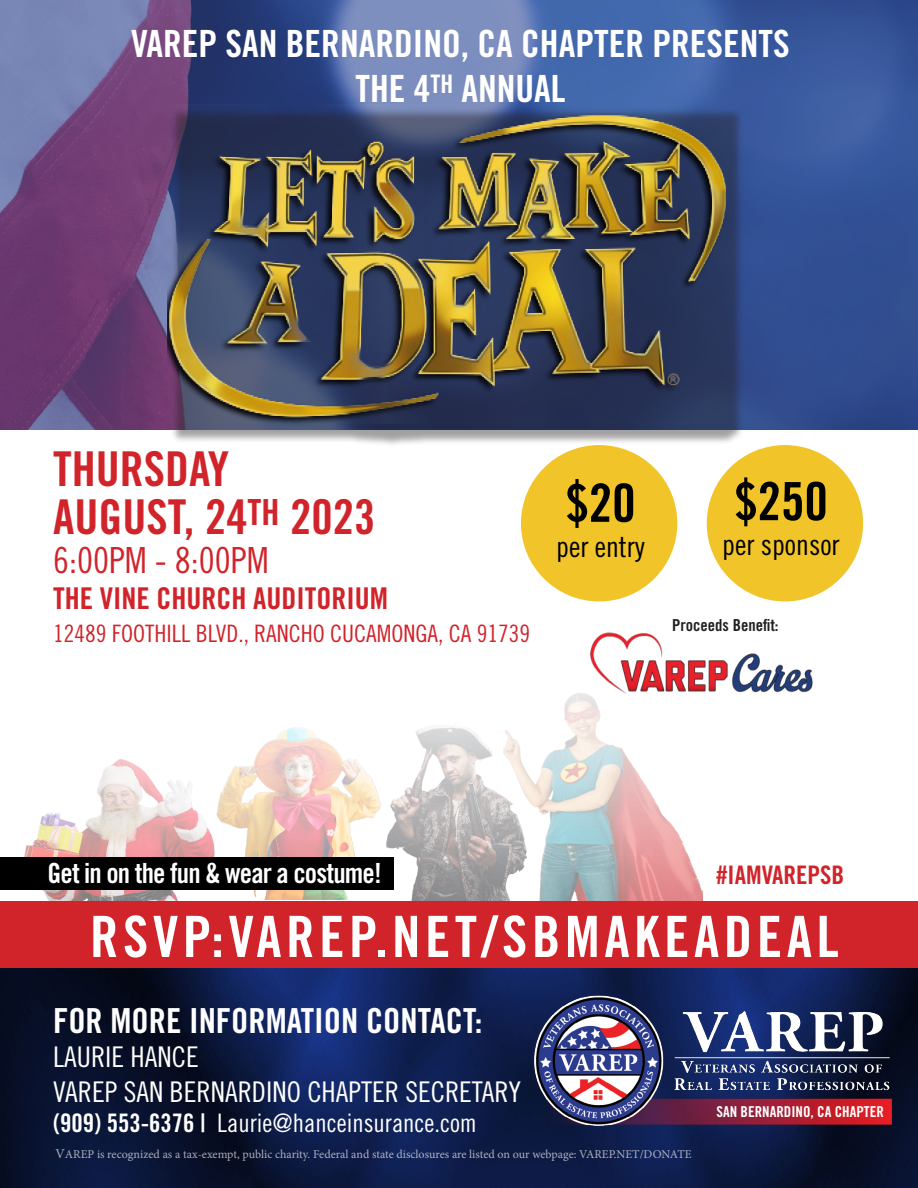
<style>
.page{position:relative;width:918px;height:1188px;background:#fff}
.page>*{position:absolute;margin:0;border:0;box-sizing:border-box;transform-origin:0 0}
.t1{font:57px "Trade Gothic LT Std Bd Cn 20";letter-spacing:.08em;color:#fff}
.t2{font:52.8px "Trade Gothic LT Std Bd Cn 20";color:#000}
.t3{font:48px "Trade Gothic LT Std Bd Cn 20";color:#d1232a}
.t4{font:37.5px/45px "Trade Gothic LT Std Bd Cn 20";color:#fff;text-align:center}
.t5{font:36px "Trade Gothic LT Std Cn 18";color:#d1232a}
.t6{font:34.5px "Trade Gothic LT Std Bd Cn 20";color:#fff}
.t7{font:30px "Trade Gothic LT Std Bd Cn 20";color:#d1232a}
.t8{font:28.95px "Trade Gothic LT Std Cn 18";color:#000}
.t9{font:28.5px "Trade Gothic LT Std Cn 18";color:#fff}
.t10{font:27.75px "Trade Gothic LT Std Bd Cn 20";letter-spacing:-.03em;color:#fff}
.t11{font:25.5px "Trade Gothic LT Std Cn 18";color:#fff}
.t12{font:25.5px "Trade Gothic LT Std Bd Cn 20";color:#d1232a}
.t13{font:24px "Trade Gothic LT Std Cn 18";color:#d1232a}
.t14{font:16.5px "Trade Gothic LT Std Bd Cn 20";color:#231f20}
.t15{font:15px "Trade Gothic LT Std Bd Cn 20";color:#fff}
.t16{font:12px "Minion Pro";color:#fff}
.s1{font-family:"Trade Gothic LT Std Bd Cn 20"}
.s2{font-size:13.5px}
</style>
<div class="page">
<svg style="left:24px;top:445px;width:840px;height:456px"></svg>
<div style="left:707px;top:445px;width:156px;height:156px;background:#f1c429;border-radius:50%"></div>
<div style="left:521px;top:445px;width:156px;height:156px;background:#f1c429;border-radius:50%"></div>
<img style="left:0;top:0;width:918px;height:430px">
<img style="left:0;top:968px;width:918px;height:220px">
<div style="left:169px;top:108px;width:575px;height:339px;background:#231f20;opacity:.42"></div>
<img style="left:167px;top:104px;width:561px;height:337px">
<div style="left:0;top:901px;width:918px;height:67px;background:#d1232a"></div>
<div style="left:0;top:857px;width:393px;height:33px;background:#000"></div>
<img style="left:589px;top:631px;width:226px;height:63px">
<img style="left:525px;top:992px;width:375px;height:140px">
<p class="t4" style="left:131px;top:21px;width:660px">VAREP SAN BERNARDINO, CA CHAPTER PRESENTS<br>THE 4<sup>TH</sup> ANNUAL</p>
<p class="t3" style="left:53px;top:439px;width:177px">THURSDAY</p>
<p class="t3" style="left:53px;top:487px;width:324px">AUGUST, 24<sup>TH</sup> 2023</p>
<p class="t5" style="left:53px;top:538px;width:217px">6:00PM - 8:00PM</p>
<p class="t7" style="left:53px;top:580px;width:336px">THE VINE CHURCH AUDITORIUM</p>
<p class="t13" style="left:53px;top:619px;width:479px">12489 FOOTHILL BLVD., RANCHO CUCAMONGA, CA 91739</p>
<p class="t2" style="left:565px;top:471px;width:72px">$20</p>
<p class="t8" style="left:556px;top:529px;width:90px">per entry</p>
<p class="t2" style="left:734px;top:469px;width:95px">$250</p>
<p class="t8" style="left:722px;top:527px;width:119px">per sponsor</p>
<p class="t14" style="left:672px;top:616px;width:108px">Proceeds Benefit:</p>
<p class="t10" style="left:48px;top:856px;width:336px">Get in on the fun &amp; wear a costume!</p>
<p class="t12" style="left:716px;top:859px;width:130px">#IAMVAREPSB</p>
<p class="t1" style="left:90px;top:902px;width:750px">RSVP:VAREP.NET/SBMAKEADEAL</p>
<p class="t6" style="left:53px;top:1000px;width:431px">FOR MORE INFORMATION CONTACT:</p>
<p class="t9" style="left:53px;top:1040px;width:147px">LAURIE HANCE</p>
<p class="t9" style="left:53px;top:1074px;width:469px">VAREP SAN BERNARDINO CHAPTER SECRETARY</p>
<p class="t11" style="left:53px;top:1108px;width:425px"><span class="s1">(909) 553-6376 |</span> Laurie@hanceinsurance.com</p>
<p class="t16" style="left:55px;top:1147px;width:638px"><span class="s2">V</span>AREP is recognized as a tax-exempt, public charity. Federal and state disclosures are listed on our webpage: VAREP.NET/DONATE</p>
<p class="t15" style="left:716px;top:1102px;width:169px">SAN BERNARDINO, CA CHAPTER</p>
</div>
